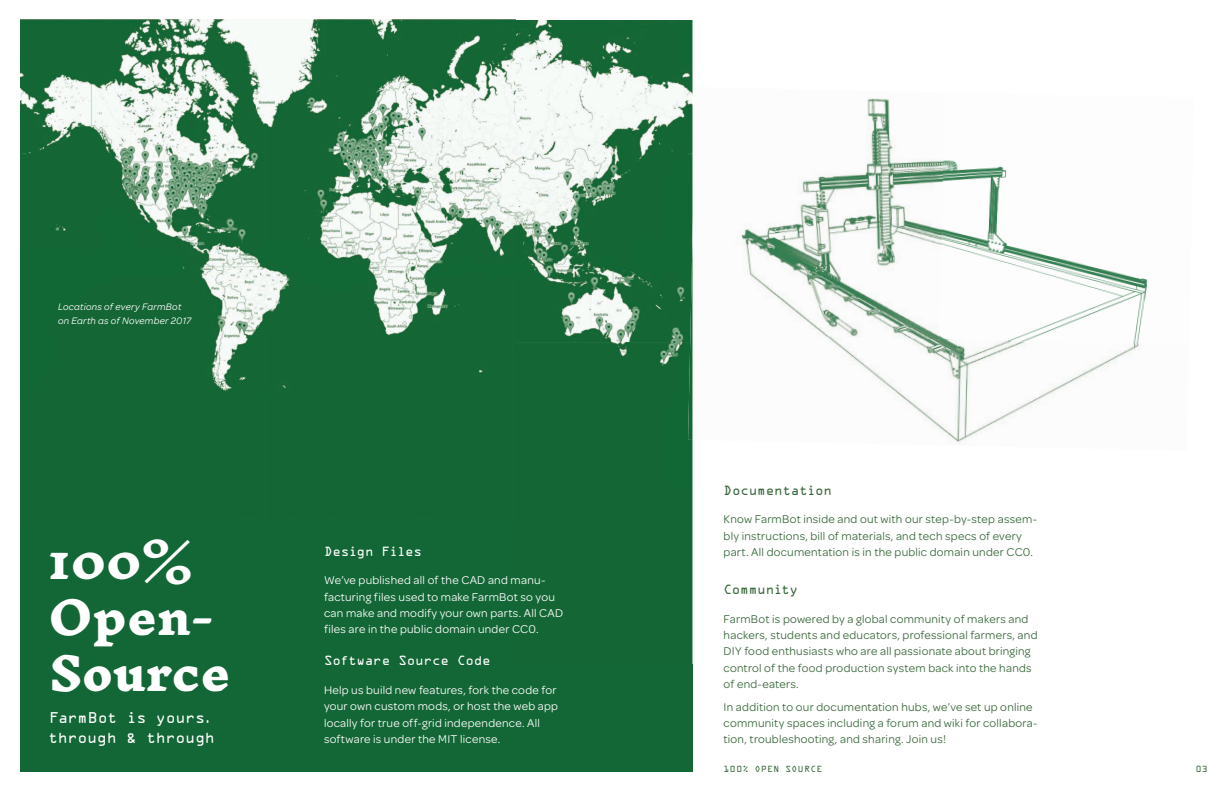
<style>
.page{position:relative;width:1224px;height:792px;background:#fff}
.page>*{position:absolute;margin:0;border:0;box-sizing:border-box;transform-origin:0 0}
.t1{font:800 45px/56px "Inknut Antiqua";color:#fff}
.t2{font:14px/20px "OCRA Std";letter-spacing:-.02em;color:#fff}
.t3{font:12px/16.4px "Omnes";letter-spacing:.02em;color:#39683b}
.t4{font:12px/16.4px "Omnes";letter-spacing:.02em;color:#fff}
.t5{font:12px "OCRA Std";letter-spacing:-.02em;color:#39683b}
.t6{font:12px "OCRA Std";letter-spacing:-.02em;color:#fff}
.t7{font:12px "OCRA Std";letter-spacing:-.05em;color:#fff}
.t8{font:italic 10px/14.4px "Omnes";letter-spacing:.03em;color:#fff}
.t9{font:8px "OCRA Std";letter-spacing:.07em;color:#39683b}
.s1{font-family:"Moon";font-weight:700}
</style>
<div class="page">
<img style="left:20px;top:20px;width:672px;height:752px">
<img style="left:692px;top:87px;width:247px;height:247px">
<img style="left:939px;top:160px;width:209px;height:174px">
<img style="left:692px;top:334px;width:448px;height:117px">
<img style="left:688px;top:238px;width:4px;height:202px">
<p class="t8" style="left:58px;top:299px;width:135px">Locations of every FarmBot on Earth as of November 2017</p>
<h1 class="t1" style="left:48px;top:535px;width:184px">100%<br>Open-<br>Source</h1>
<p class="t2" style="left:48px;top:709px;width:169px">FarmBot is yours<span class="s1">, </span>through &amp; through</p>
<p class="t7" style="left:324px;top:546px;width:100px">Design Files</p>
<p class="t4" style="left:324px;top:571px;width:241px">We’ve published all of the CAD and manu&shy;facturing files used to make FarmBot so you can make and modify your own parts. All CAD files are in the public domain under CC0.</p>
<p class="t6" style="left:324px;top:655px;width:168px">Software Source Code</p>
<p class="t4" style="left:324px;top:681px;width:236px">Help us build new features, fork the code for your own custom mods, or host the web app locally for true off-grid independence. All software is under the MIT license.</p>
<p class="t5" style="left:724px;top:485px;width:110px">Documentation</p>
<p class="t3" style="left:724px;top:510px;width:315px">Know FarmBot inside and out with our step-by-step assem&shy;bly instructions, bill of materials, and tech specs of every part. All documentation is in the public domain under CC0.</p>
<p class="t5" style="left:724px;top:584px;width:76px">Community</p>
<p class="t3" style="left:724px;top:610px;width:315px">FarmBot is powered by a global community of makers and hackers, students and educators, professional farmers, and DIY food enthusiasts who are all passionate about bringing control of the food production system back into the hands of end-eaters.</p>
<p class="t3" style="left:724px;top:698px;width:316px">In addition to our documentation hubs, we’ve set up online community spaces including a forum and wiki for collabora&shy;tion, troubleshooting, and sharing. Join us!</p>
<p class="t9" style="left:724px;top:765px;width:100px">100% OPEN SOURCE</p>
<p class="t9" style="left:1196px;top:765px;width:13px">03</p>
</div>
